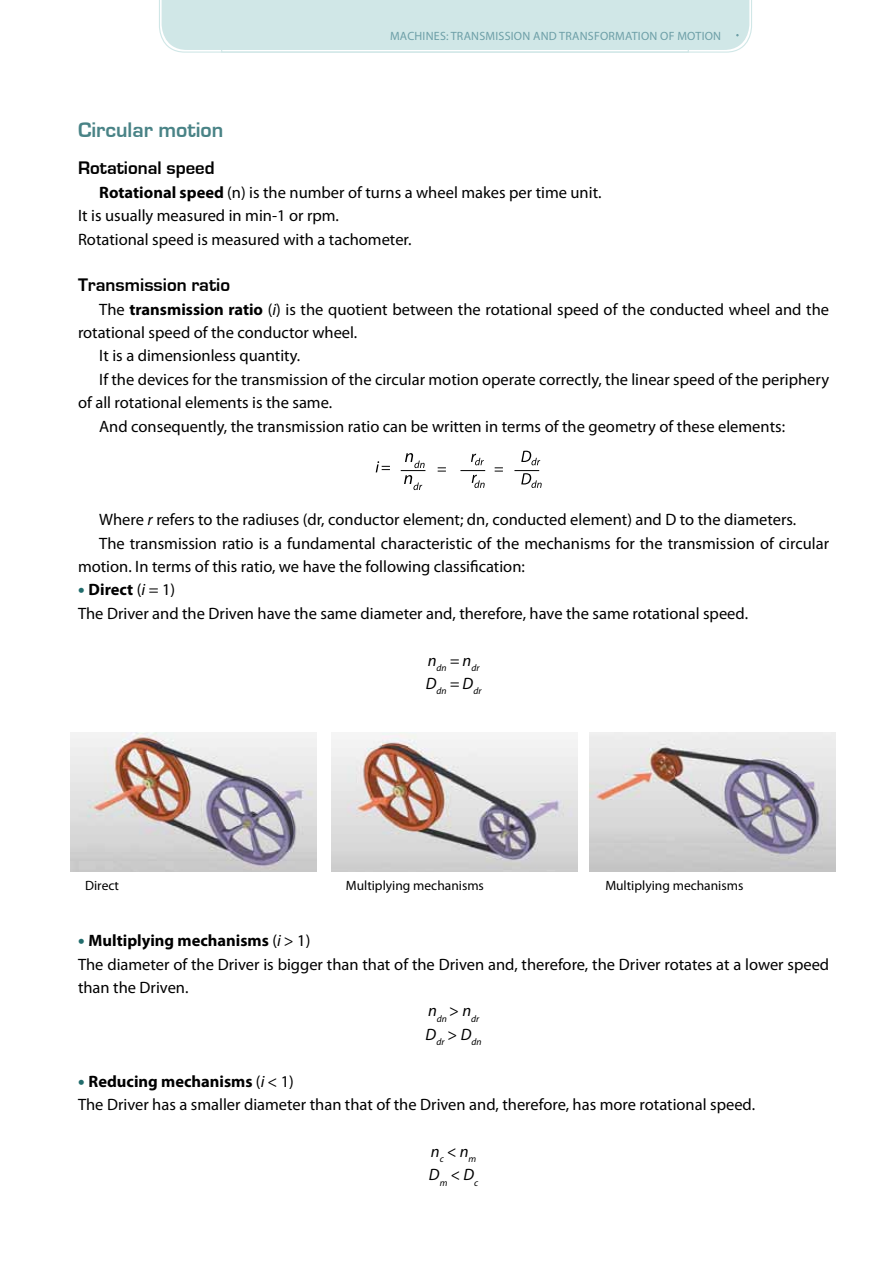
<style>
.page{position:relative;width:893px;height:1263px;background:#fff}
.page>*{position:absolute;margin:0;border:0;box-sizing:border-box;transform-origin:0 0}
.t1{font:700 21.75px "Eurostile";color:#498386}
.t2{font:700 18.75px "Eurostile";color:#000}
.t3{font:16.5px/23.4px "Myriad Pro";color:#000}
.t4{font:italic 16.5px/23.4px "Myriad Pro";color:#000}
.t5{font:13.5px "Myriad Pro";color:#000}
.t6{font:12px "Myriad Pro";letter-spacing:.02em;color:#6d9fa7}
.t7{font:italic 9.6px "Myriad Pro";color:#000}
.s1{font-weight:700}
.s2{font-style:italic}
.s3{font-weight:900;font-size:18px;color:#216c6c}
</style>
<div class="page">
<div style="left:159px;top:0;width:593px;height:53px;background:#d0e7e7"></div>
<svg style="left:376px;top:461px;width:14px;height:11px"></svg>
<svg style="left:438px;top:467px;width:8px;height:5px"></svg>
<svg style="left:495px;top:467px;width:8px;height:5px"></svg>
<svg style="left:401px;top:453px;width:24px;height:37px"></svg>
<svg style="left:514px;top:451px;width:28px;height:37px"></svg>
<svg style="left:460px;top:454px;width:25px;height:34px"></svg>
<img style="left:71px;top:733px;width:246px;height:139px">
<img style="left:590px;top:733px;width:246px;height:139px">
<img style="left:331px;top:733px;width:246px;height:139px">
<p class="t6" style="left:390px;top:28px;width:332px">Machines: transmission and transformation of motion</p>
<h1 class="t1" style="left:78px;top:118px;width:147px">Circular motion</h1>
<p class="t2" style="left:78px;top:158px;width:138px">Rotational speed</p>
<p class="t3" style="left:78px;top:180px;width:525px;text-indent:21px"><span class="s1">Rotational speed</span> (n) is the number of turns a wheel makes per time unit.<br>It is usually measured in min-1 or rpm.<br>Rotational speed is measured with a tachometer.</p>
<p class="t2" style="left:78px;top:275px;width:154px">Transmission ratio</p>
<p class="t3" style="left:99px;top:297px;width:731px">The <span class="s1">transmission ratio</span> (<span class="s2">i</span>) is the quotient between the rotational speed of the conducted wheel and the</p>
<p class="t3" style="left:78px;top:321px;width:281px">rotational speed of the conductor wheel.</p>
<p class="t3" style="left:99px;top:344px;width:203px">It is a dimensionless quantity.</p>
<p class="t3" style="left:99px;top:367px;width:731px">If the devices for the transmission of the circular motion operate correctly, the linear speed of the periphery</p>
<p class="t3" style="left:78px;top:391px;width:256px">of all rotational elements is the same.</p>
<p class="t3" style="left:99px;top:414px;width:687px">And consequently, the transmission ratio can be written in terms of the geometry of these elements:</p>
<p class="t3" style="left:99px;top:508px;width:698px">Where <span class="s2">r</span> refers to the radiuses (dr, conductor element; dn, conducted element) and D to the diameters.</p>
<p class="t3" style="left:99px;top:531px;width:731px">The transmission ratio is a fundamental characteristic of the mechanisms for the transmission of circular</p>
<p class="t3" style="left:78px;top:554px;width:448px">motion. In terms of this ratio, we have the following classification:</p>
<p class="t3" style="left:78px;top:578px;width:671px"><span class="s3">•</span> <span class="s1">Direct</span> (<span class="s2">i</span> = 1)<br>The Driver and the Driven have the same diameter and, therefore, have the same rotational speed.</p>
<p class="t7" style="left:428px;top:662px;width:53px"><sup>n</sup>dn <sup>=</sup> <sup>n</sup>dr</p>
<p class="t7" style="left:426px;top:685px;width:57px"><sup>D</sup>dn <sup>=</sup> <sup>D</sup>dr</p>
<p class="t5" style="left:85px;top:877px;width:35px">Direct</p>
<p class="t5" style="left:346px;top:877px;width:140px">Multiplying mechanisms</p>
<p class="t5" style="left:605px;top:877px;width:140px">Multiplying mechanisms</p>
<p class="t3" style="left:78px;top:929px;width:753px"><span class="s3">•</span> <span class="s1">Multiplying mechanisms</span> (<span class="s2">i</span> &gt; 1)<br>The diameter of the Driver is bigger than that of the Driven and, therefore, the Driver rotates at a lower speed than the Driven.</p>
<p class="t7" style="left:428px;top:1013px;width:53px"><sup>n</sup>dn <sup>&gt;</sup> <sup>n</sup>dr</p>
<p class="t7" style="left:425px;top:1036px;width:58px"><sup>D</sup>dr <sup>&gt;</sup> <sup>D</sup>dn</p>
<p class="t3" style="left:78px;top:1069px;width:679px"><span class="s3">•</span> <span class="s1">Reducing mechanisms</span> (<span class="s2">i</span> &lt; 1)<br>The Driver has a smaller diameter than that of the Driven and, therefore, has more rotational speed.</p>
<p class="t4" style="left:429px;top:1139px;width:51px">n<sub>c</sub> &lt; n<sub>m<br></sub>D<sub>m</sub> &lt; D<sub>c</sub></p>
</div>
